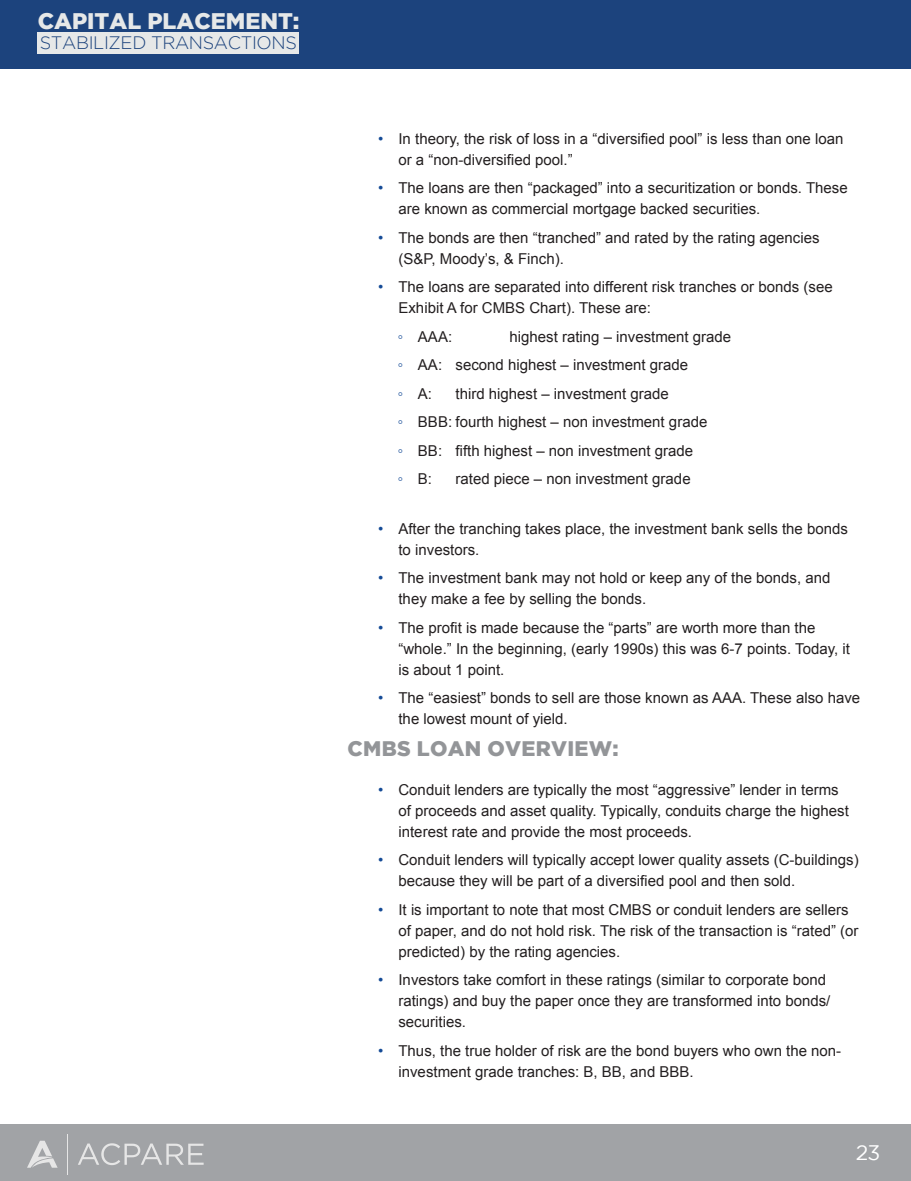
<style>
.page{position:relative;width:911px;height:1181px;background:#fff}
.page>*{position:absolute;margin:0;border:0;box-sizing:border-box;transform-origin:0 0}
.t1{font:900 22.5px "Gotham";color:#e6e8e8}
.Grey_Sub-Title{font:900 21px "Gotham";letter-spacing:.015em;color:#939598}
.t2{font:21px "Gotham";color:#fff}
.t3{font:300 18px "Gotham";letter-spacing:-.02em;color:#1c437d}
.t4{font:15px/21px "Arial";color:#231f20}
.s1{color:#144a96}
</style>
<div class="page">
<div style="left:0;top:0;width:911px;height:69px;background:#1c437d"></div>
<div style="left:38px;top:32px;width:261px;height:21px;background:#e6e8e8"></div>
<div style="left:0;top:1124px;width:911px;height:57px;background:#a1a3a6"></div>
<svg style="left:27px;top:1141px;width:31px;height:27px"></svg>
<svg style="left:78px;top:1143px;width:126px;height:22px"></svg>
<hr style="left:67px;top:1134px;width:1px;height:40px;background:#e6e6e6">
<h1 class="t1" style="left:38px;top:8px;width:263px">CAPITAL PLACEMENT:</h1>
<p class="t3" style="left:40px;top:33px;width:259px">STABILIZED TRANSACTIONS</p>
<p class="t4" style="left:398px;top:128px;width:446px;text-indent:-20px"><span class="s1">•</span> In theory, the risk of loss in a “diversified pool” is less than one loan or a “non-diversified pool.”</p>
<p class="t4" style="left:398px;top:178px;width:451px;text-indent:-20px"><span class="s1">•</span> The loans are then “packaged” into a securitization or bonds. These are known as commercial mortgage backed securities.</p>
<p class="t4" style="left:398px;top:227px;width:423px;text-indent:-20px"><span class="s1">•</span> The bonds are then “tranched” and rated by the rating agencies (S&amp;P, Moody’s, &amp; Finch).</p>
<p class="t4" style="left:398px;top:277px;width:436px;text-indent:-20px"><span class="s1">•</span> The loans are separated into different risk tranches or bonds (see<br>Exhibit A for CMBS Chart). These are:</p>
<p class="t4" style="left:398px;top:326px;width:56px"><span class="s1">◦</span> AAA:</p>
<p class="t4" style="left:509px;top:326px;width:223px">highest rating – investment grade</p>
<p class="t4" style="left:398px;top:355px;width:292px"><span class="s1">◦</span> AA: second highest – investment grade</p>
<p class="t4" style="left:398px;top:383px;width:36px"><span class="s1">◦</span> A:</p>
<p class="t4" style="left:455px;top:383px;width:215px">third highest – investment grade</p>
<p class="t4" style="left:398px;top:412px;width:311px"><span class="s1">◦</span> BBB: fourth highest – non investment grade</p>
<p class="t4" style="left:398px;top:440px;width:297px"><span class="s1">◦</span> BB: fifth highest – non investment grade</p>
<p class="t4" style="left:398px;top:469px;width:36px"><span class="s1">◦</span> B:</p>
<p class="t4" style="left:455px;top:469px;width:237px">rated piece – non investment grade</p>
<p class="t4" style="left:398px;top:518px;width:451px;text-indent:-20px"><span class="s1">•</span> After the tranching takes place, the investment bank sells the bonds to investors.</p>
<p class="t4" style="left:398px;top:568px;width:433px;text-indent:-20px"><span class="s1">•</span> The investment bank may not hold or keep any of the bonds, and they make a fee by selling the bonds.</p>
<p class="t4" style="left:398px;top:617px;width:453px;text-indent:-20px"><span class="s1">•</span> The profit is made because the “parts” are worth more than the “whole.” In the beginning, (early 1990s) this was 6-7 points. Today, it is about 1 point.</p>
<p class="t4" style="left:398px;top:688px;width:463px;text-indent:-20px"><span class="s1">•</span> The “easiest” bonds to sell are those known as AAA. These also have the lowest mount of yield.</p>
<p class="Grey_Sub-Title" style="left:348px;top:736px;width:273px">CMBS LOAN OVERVIEW:</p>
<p class="t4" style="left:398px;top:779px;width:452px;text-indent:-20px"><span class="s1">•</span> Conduit lenders are typically the most “aggressive” lender in terms of proceeds and asset quality. Typically, conduits charge the highest interest rate and provide the most proceeds.</p>
<p class="t4" style="left:398px;top:850px;width:462px;text-indent:-20px"><span class="s1">•</span> Conduit lenders will typically accept lower quality assets (C-buildings) because they will be part of a diversified pool and then sold.</p>
<p class="t4" style="left:398px;top:899px;width:461px;text-indent:-20px"><span class="s1">•</span> It is important to note that most CMBS or conduit lenders are sellers of paper, and do not hold risk. The risk of the transaction is “rated” (or predicted) by the rating agencies.</p>
<p class="t4" style="left:398px;top:970px;width:433px;text-indent:-20px"><span class="s1">•</span> Investors take comfort in these ratings (similar to corporate bond ratings) and buy the paper once they are transformed into bonds/ securities.</p>
<p class="t4" style="left:398px;top:1040px;width:444px;text-indent:-20px"><span class="s1">•</span> Thus, the true holder of risk are the bond buyers who own the non&shy;investment grade tranches: B, BB, and BBB.</p>
<h2 class="t2" style="left:856px;top:1141px;width:26px">23</h2>
</div>
